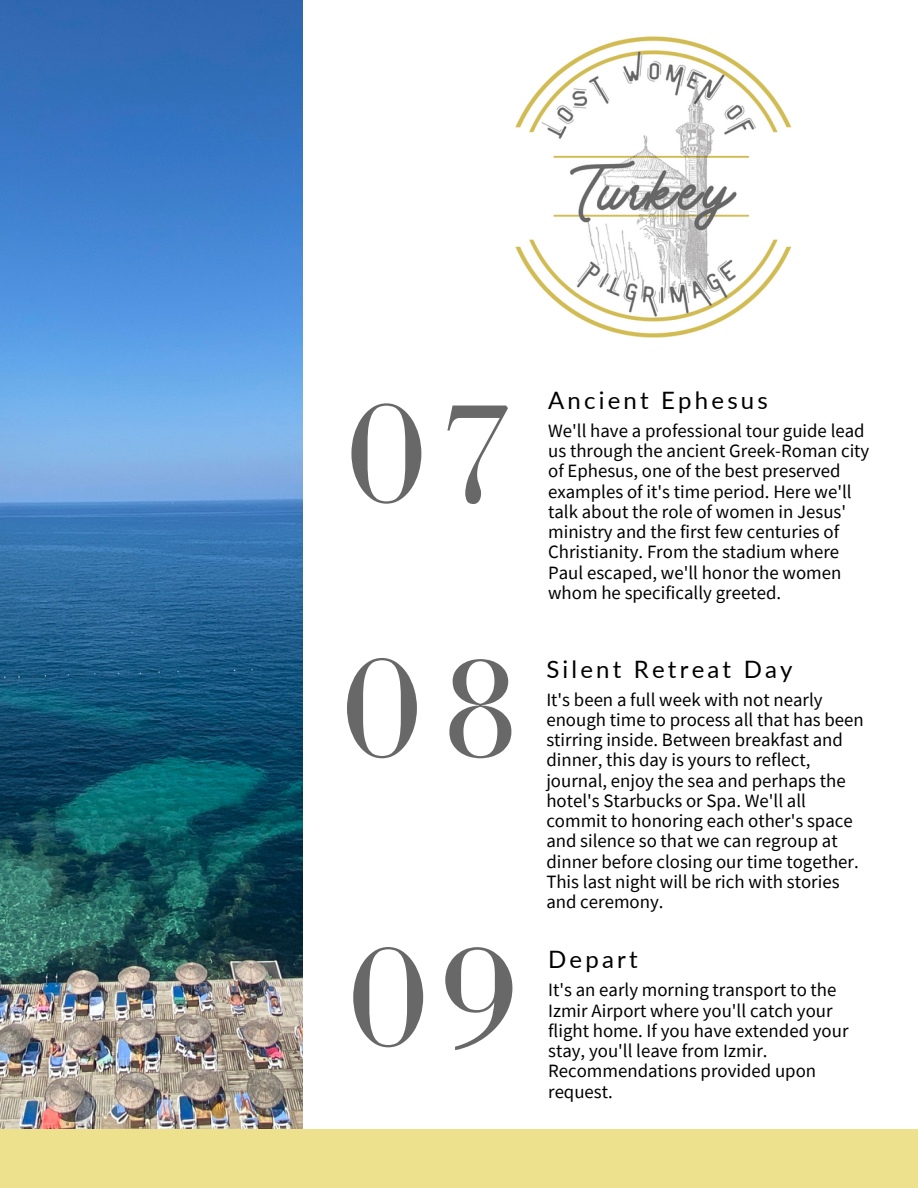
<style>
.page{position:relative;width:918px;height:1188px;background:#fff}
.page>*{position:absolute;margin:0;border:0;box-sizing:border-box;transform-origin:0 0}
.t1{font:146.25px "Bodoni FLF";color:#686868}
.t2{font:24px "Lato";letter-spacing:.135em;color:#000}
.t3{font:18.75px/20.2px "Source Sans Pro";color:#000}
</style>
<div class="page">
<img style="left:0;top:0;width:303px;height:1130px">
<div style="left:0;top:1130px;width:918px;height:58px;background:#ede18d"></div>
<img style="left:515px;top:36px;width:277px;height:302px">
<p class="t1" style="left:347px;top:374px;width:169px">07</p>
<p class="t1" style="left:342px;top:628px;width:178px">08</p>
<p class="t1" style="left:349px;top:917px;width:169px">09</p>
<p class="t2" style="left:548px;top:385px;width:221px">Ancient Ephesus</p>
<p class="t3" style="left:548px;top:420px;width:323px">We'll have a professional tour guide lead us through the ancient Greek-Roman city of Ephesus, one of the best preserved examples of it's time period. Here we'll talk about the role of women in Jesus' ministry and the first few centuries of Christianity. From the stadium where Paul escaped, we'll honor the women whom he specifically greeted.</p>
<p class="t2" style="left:546px;top:654px;width:248px">Silent Retreat Day</p>
<p class="t3" style="left:546px;top:689px;width:319px">It's been a full week with not nearly enough time to process all that has been stirring inside. Between breakfast and dinner, this day is yours to reflect, journal, enjoy the sea and perhaps the hotel's Starbucks or Spa. We'll all commit to honoring each other's space and silence so that we can regroup at dinner before closing our time together.<br>This last night will be rich with stories and ceremony.</p>
<p class="t2" style="left:548px;top:945px;width:91px">Depart</p>
<p class="t3" style="left:548px;top:979px;width:302px">It's an early morning transport to the<br>Izmir Airport where you'll catch your flight home. If you have extended your stay, you'll leave from Izmir.<br>Recommendations provided upon request.</p>
</div>
